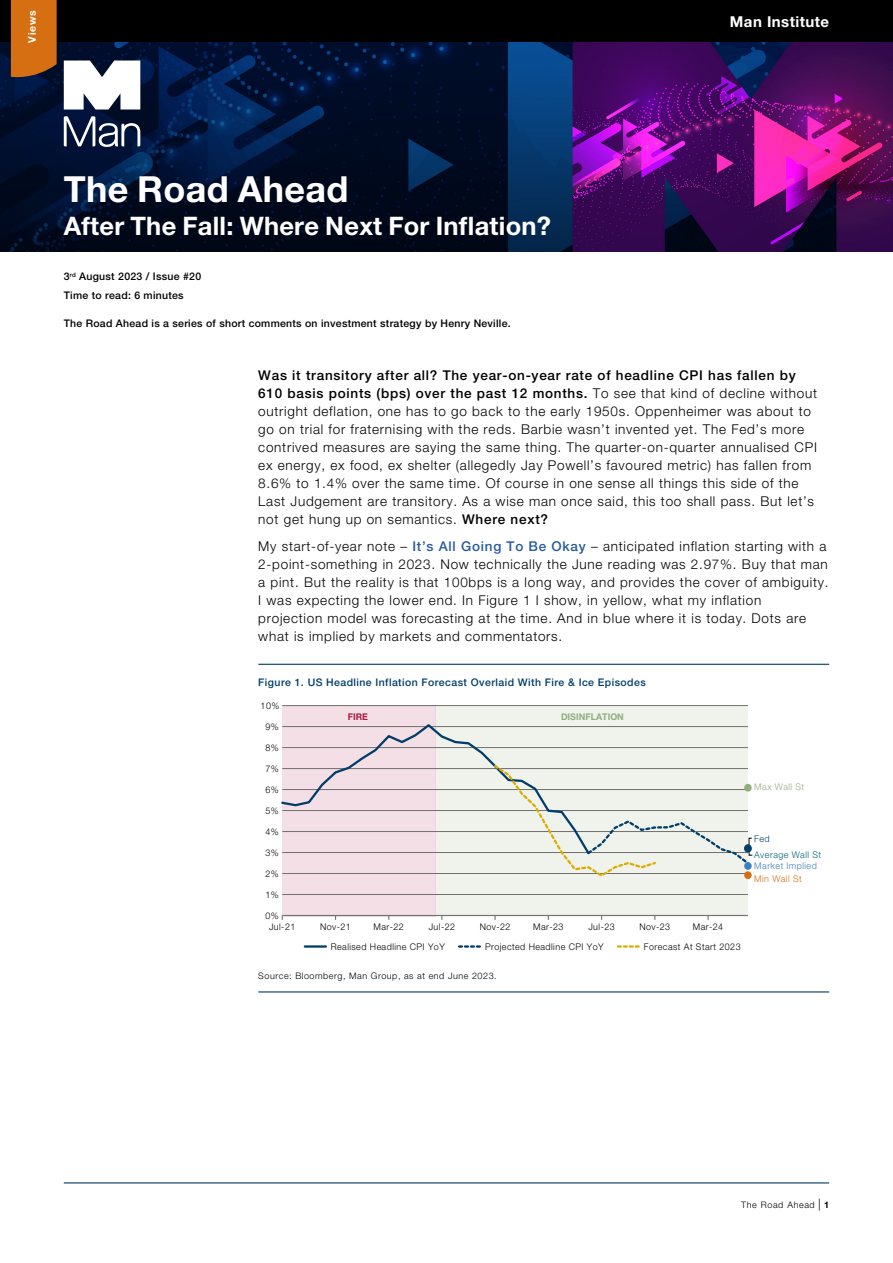
<style>
.page{position:relative;width:893px;height:1263px;background:#fff}
.page>*{position:absolute;margin:0;border:0;box-sizing:border-box;transform-origin:0 0}
.t1{font:700 36px "Helvetica Neue LT Std";letter-spacing:.01em;color:#fff}
.t2{font:700 25.5px "Helvetica Neue LT Std";letter-spacing:.01em;color:#fff}
.t3{font:700 15px "Helvetica Neue LT Std";letter-spacing:.03em;color:#fff}
.t4{font:300 13.5px/18px "Helvetica Neue LT Std";letter-spacing:.055em;color:#000}
.t5{font:500 10.5px/19.2px "Helvetica Neue LT Std";letter-spacing:.025em;color:#000}
.t6{font:500 10.5px "Helvetica Neue LT Std";letter-spacing:.04em;color:#003d6a}
.t7{font:700 10.5px "Helvetica Neue LT Std";color:#fff}
.t8{font:300 9.15px "Helvetica Neue LT Std";letter-spacing:.055em;color:#000}
.t9{font:300 9.15px "Helvetica Neue LT Std";letter-spacing:.05em;color:#006379}
.t10{font:300 9.15px "Helvetica Neue LT Std";letter-spacing:.055em;color:#3c80bd}
.t11{font:700 9.15px "Helvetica Neue LT Std";letter-spacing:.005em;color:#91ae7e}
.t12{font:300 9.15px "Helvetica Neue LT Std";letter-spacing:.05em;color:#91ae7e}
.t13{font:300 9.15px "Helvetica Neue LT Std";letter-spacing:.05em;color:#d66f12}
.t14{font:700 9.15px "Helvetica Neue LT Std";color:#ae1844}
.t15{font:300 9.15px "Helvetica Neue LT Std";color:#003d6a}
.t16{font:300 9px "Helvetica Neue LT Std";letter-spacing:.06em;color:#020203}
.t17{font:300 9px "Helvetica Neue LT Std";letter-spacing:.06em;color:#000}
.s1{font-weight:500}
.s2{font-weight:500;color:#275b9b}
.s3{font-size:12px}
.s4{font-weight:700}
</style>
<div class="page">
<hr style="left:64px;top:1182px;width:765px;height:1px;background:#003d6a">
<hr style="left:258px;top:664px;width:571px;height:1px;background:#003d6a">
<hr style="left:258px;top:991px;width:571px;height:1px;background:#003d6a">
<svg style="left:281px;top:705px;width:472px;height:215px;background:#e7e4e1"></svg>
<div style="left:744px;top:844px;width:8px;height:8px;background:#003d6a;border-radius:50%"></div>
<div style="left:744px;top:862px;width:8px;height:8px;background:#3c80bd;border-radius:50%"></div>
<hr style="left:305px;top:945px;width:21px;height:3px;background:#003d6a">
<svg style="left:459px;top:945px;width:21px;height:3px"></svg>
<svg style="left:618px;top:945px;width:21px;height:3px"></svg>
<img style="left:0;top:42px;width:893px;height:210px">
<div style="left:0;top:0;width:893px;height:42px;background:#000"></div>
<svg style="left:64px;top:61px;width:76px;height:86px"></svg>
<svg style="left:11px;top:0;width:46px;height:80px;background:#c26614"></svg>
<p class="t7" style="left:26px;top:43px;width:34px;rotate:-90deg">Views</p>
<p class="t3" style="left:730px;top:12px;width:101px">Man Institute</p>
<h1 class="t1" style="left:64px;top:167px;width:286px">The Road Ahead</h1>
<h2 class="t2" style="left:64px;top:210px;width:489px">After The Fall: Where Next For Inflation?</h2>
<p class="t5" style="left:64px;top:267px;width:139px">3<sup>rd</sup> August 2023 / Issue #20<br>Time to read: 6 minutes</p>
<p class="t5" style="left:64px;top:314px;width:448px">The Road Ahead is a series of short comments on investment strategy by Henry Neville.</p>
<p class="t4" style="left:258px;top:366px;width:560px"><span class="s1">Was it transitory after all? The year-on-year rate of headline CPI has fallen by 610 basis points (bps) over the past 12 months.</span> To see that kind of decline without outright deflation, one has to go back to the early 1950s. Oppenheimer was about to go on trial for fraternising with the reds. Barbie wasn’t invented yet. The Fed’s more contrived measures are saying the same thing. The quarter-on-quarter annualised CPI ex energy, ex food, ex shelter (allegedly Jay Powell’s favoured metric) has fallen from 8.6% to 1.4% over the same time. Of course in one sense all things this side of the Last Judgement are transitory. As a wise man once said, this too shall pass. But let’s not get hung up on semantics. <span class="s1">Where next?</span></p>
<p class="t4" style="left:258px;top:537px;width:572px">My start-of-year note – <span class="s2">It’s All Going To Be Okay</span> – anticipated inflation starting with a 2-point-something in 2023. Now technically the June reading was 2.97%. Buy that man a pint. But the reality is that 100bps is a long way, and provides the cover of ambiguity.<br>I was expecting the lower end. In Figure 1 I show, in yellow, what my inflation projection model was forecasting at the time. And in blue where it is today. Dots are what is implied by markets and commentators.</p>
<p class="t6" style="left:258px;top:676px;width:389px">Figure 1. US Headline Inflation Forecast Overlaid With Fire &amp; Ice Episodes</p>
<p class="t8" style="left:261px;top:700px;width:20px">10%</p>
<p class="t8" style="left:266px;top:721px;width:15px">9%</p>
<p class="t8" style="left:266px;top:742px;width:15px">8%</p>
<p class="t8" style="left:266px;top:763px;width:15px">7%</p>
<p class="t8" style="left:266px;top:784px;width:15px">6%</p>
<p class="t8" style="left:266px;top:805px;width:15px">5%</p>
<p class="t8" style="left:266px;top:826px;width:15px">4%</p>
<p class="t8" style="left:266px;top:847px;width:15px">3%</p>
<p class="t8" style="left:266px;top:868px;width:15px">2%</p>
<p class="t8" style="left:266px;top:889px;width:15px">1%</p>
<p class="t8" style="left:266px;top:910px;width:15px">0%</p>
<p class="t14" style="left:348px;top:711px;width:22px">FIRE</p>
<p class="t11" style="left:561px;top:711px;width:64px">DISINFLATION</p>
<p class="t8" style="left:269px;top:921px;width:28px">Jul-21</p>
<p class="t8" style="left:320px;top:921px;width:32px">Nov-21</p>
<p class="t8" style="left:373px;top:921px;width:32px">Mar-22</p>
<p class="t8" style="left:429px;top:921px;width:28px">Jul-22</p>
<p class="t8" style="left:480px;top:921px;width:32px">Nov-22</p>
<p class="t8" style="left:533px;top:921px;width:32px">Mar-23</p>
<p class="t8" style="left:588px;top:921px;width:28px">Jul-23</p>
<p class="t8" style="left:639px;top:921px;width:32px">Nov-23</p>
<p class="t8" style="left:693px;top:921px;width:32px">Mar-24</p>
<p class="t8" style="left:331px;top:941px;width:116px">Realised Headline CPI YoY</p>
<p class="t8" style="left:485px;top:941px;width:120px">Projected Headline CPI YoY</p>
<p class="t8" style="left:644px;top:941px;width:98px">Forecast At Start 2023</p>
<p class="t16" style="left:258px;top:970px;width:240px">Source: Bloomberg, Man Group, as at end June 2023.</p>
<p class="t12" style="left:754px;top:781px;width:52px">Max Wall St</p>
<p class="t15" style="left:754px;top:833px;width:17px">Fed</p>
<p class="t10" style="left:754px;top:860px;width:64px">Market Implied</p>
<p class="t9" style="left:754px;top:849px;width:68px">Average Wall St</p>
<p class="t13" style="left:754px;top:873px;width:49px">Min Wall St</p>
<p class="t17" style="left:741px;top:1199px;width:89px">The Road Ahead <span class="s3">|</span> <span class="s4">1</span></p>
</div>
